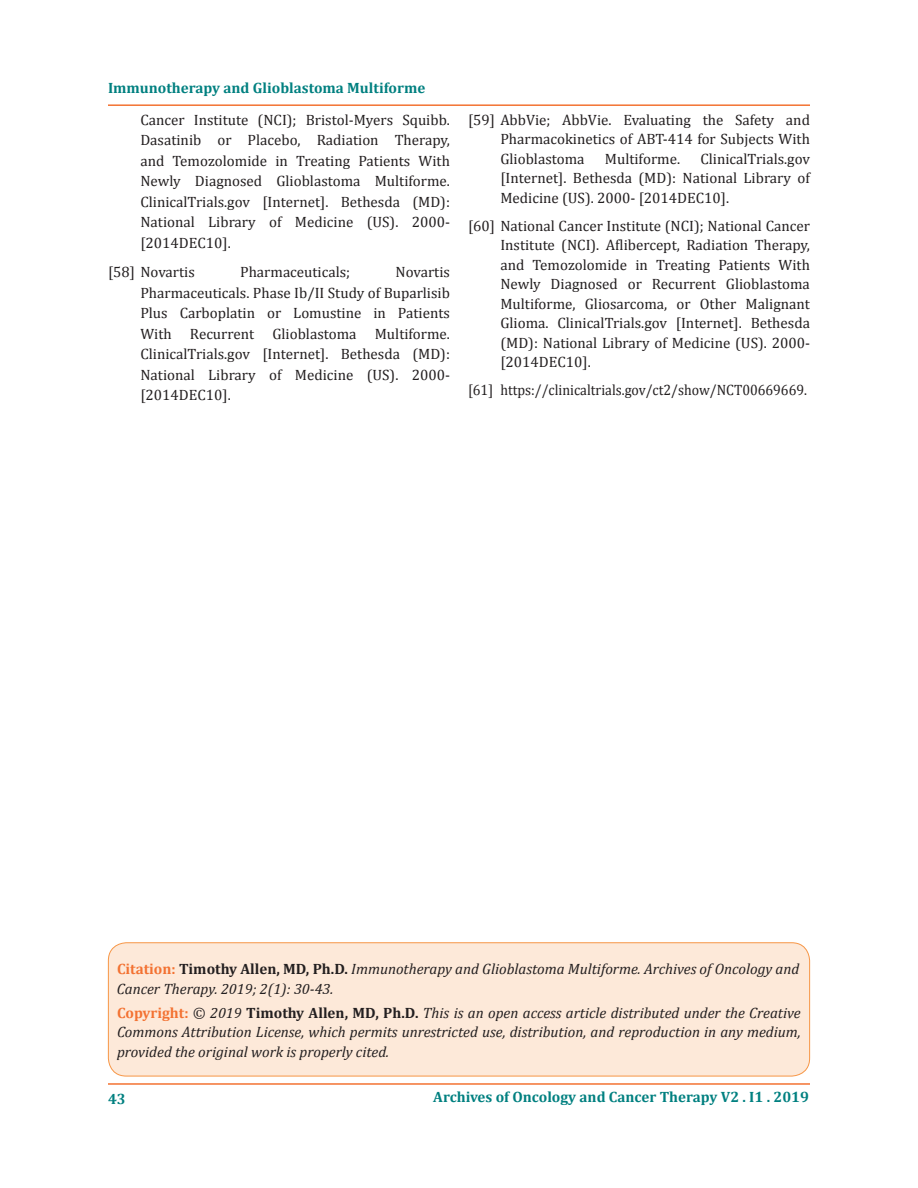
<style>
.page{position:relative;width:918px;height:1188px;background:#fff}
.page>*{position:absolute;margin:0;border:0;box-sizing:border-box;transform-origin:0 0}
.t1{font:15px/20.5px "Cambria";color:#231f20;text-align:justify}
.t2{font:italic 15px/19.5px "Cambria";color:#231f20}
.t3{font:700 15px "Cambria";color:#008080}
.t4{font:15px "Cambria";color:#231f20;scale:.93 1}
.s1{font-weight:700;font-style:normal;color:#f37232}
.s2{font-weight:700;font-style:normal}
</style>
<div class="page">
<hr style="left:108px;top:1083px;width:702px;height:2px;background:#f37232">
<hr style="left:108px;top:104px;width:702px;height:2px;background:#f37232">
<div style="left:108px;top:943px;width:702px;height:133px;background:#fde9d9;border-radius:18px"></div>
<div style="left:108px;top:942px;width:702px;height:134px;border:1px solid #f79646;border-radius:18px"></div>
<p class="t3" style="left:108px;top:82px;width:319px">Immunotherapy and Glioblastoma Multiforme</p>
<p class="t1" style="left:140px;top:111px;width:311px">Cancer Institute (NCI); Bristol-Myers Squibb.<br>Dasatinib or Placebo, Radiation Therapy, and Temozolomide in Treating Patients With Newly Diagnosed Glioblastoma Multiforme.<br>ClinicalTrials.gov [Internet]. Bethesda (MD):<br>National Library of Medicine (US). 2000- [2014DEC10].</p>
<p class="t1" style="left:108px;top:263px;width:88px">[58] Novartis</p>
<p class="t1" style="left:240px;top:263px;width:111px">Pharmaceuticals;</p>
<p class="t1" style="left:140px;top:263px;width:311px;text-indent:255px">Novartis Pharmaceuticals. Phase Ib/II Study of Buparlisib Plus Carboplatin or Lomustine in Patients With Recurrent Glioblastoma Multiforme.<br>ClinicalTrials.gov [Internet]. Bethesda (MD):<br>National Library of Medicine (US). 2000- [2014DEC10].</p>
<p class="t1" style="left:500px;top:111px;width:311px;line-height:19.5px;text-indent:-32px">[59] AbbVie; AbbVie. Evaluating the Safety and Pharmacokinetics of ABT-414 for Subjects With Glioblastoma</p>
<p class="t1" style="left:605px;top:150px;width:77px">Multiforme.</p>
<p class="t1" style="left:500px;top:150px;width:311px;line-height:19.5px;text-indent:200px">ClinicalTrials.gov [Internet]. Bethesda (MD): National Library of Medicine (US). 2000- [2014DEC10].</p>
<p class="t1" style="left:500px;top:217px;width:311px;line-height:19.5px;text-indent:-32px">[60] National Cancer Institute (NCI); National Cancer Institute (NCI). Aflibercept, Radiation Therapy, and Temozolomide in Treating Patients With Newly Diagnosed or Recurrent Glioblastoma Multiforme, Gliosarcoma, or Other Malignant Glioma. ClinicalTrials.gov [Internet]. Bethesda (MD): National Library of Medicine (US). 2000- [2014DEC10].</p>
<p class="t4" style="left:468px;top:385px;width:366px">[61] https://clinicaltrials.gov/ct2/show/NCT00669669.</p>
<p class="t2" style="left:117px;top:960px;width:684px"><span class="s1">Citation:</span> <span class="s2">Timothy Allen, MD, Ph.D.</span> Immunotherapy and Glioblastoma Multiforme. Archives of Oncology and<br>Cancer Therapy. 2019; 2(1): 30-43.</p>
<p class="t2" style="left:117px;top:1003px;width:685px;text-align:justify"><span class="s1">Copyright:</span> © 2019 <span class="s2">Timothy Allen, MD, Ph.D.</span> This is an open access article distributed under the Creative Commons Attribution License, which permits unrestricted use, distribution, and reproduction in any medium, provided the original work is properly cited.</p>
<p class="t3" style="left:108px;top:1094px;width:19px">43</p>
<p class="t3" style="left:433px;top:1092px;width:377px">Archives of Oncology and Cancer Therapy V2 . I1 . 2019</p>
</div>
